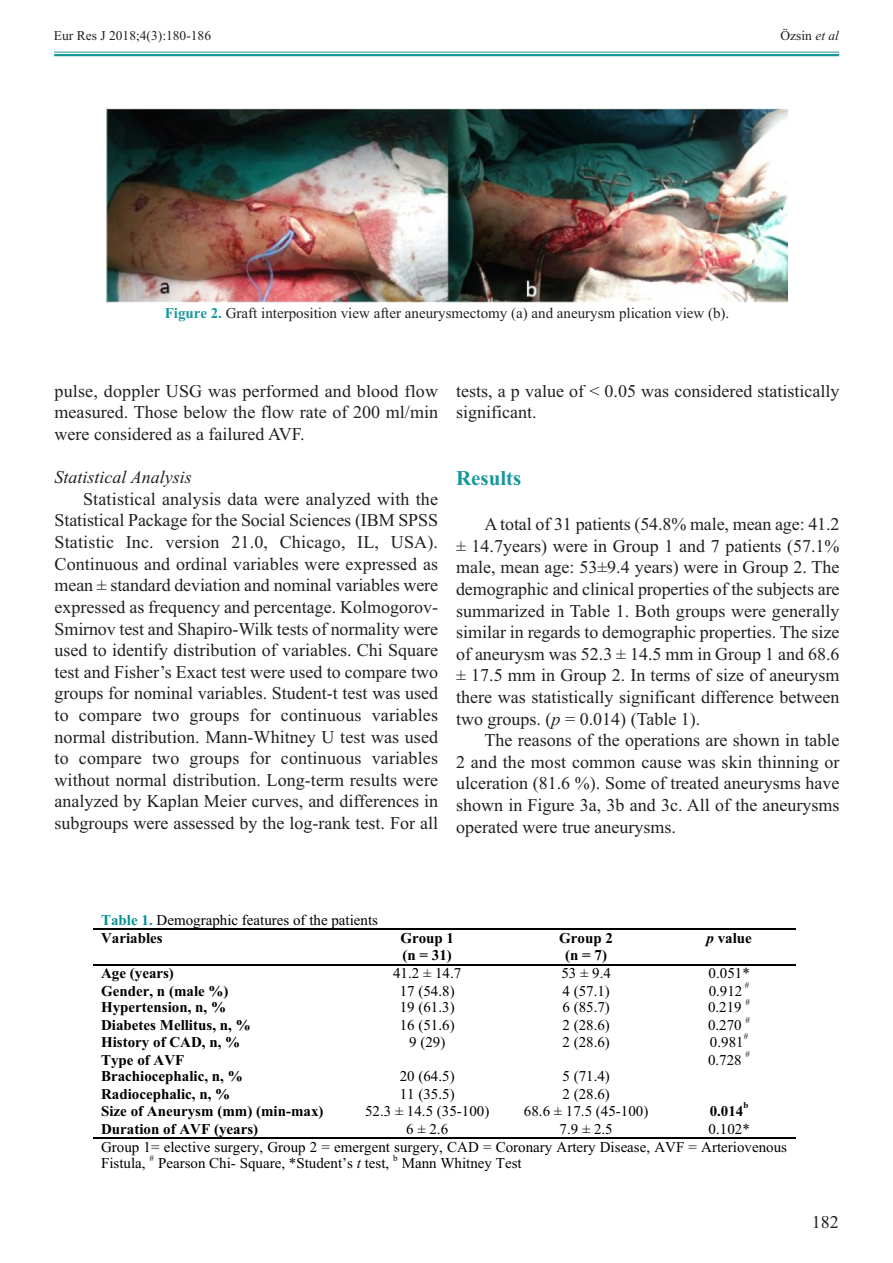
<style>
.page{position:relative;width:893px;height:1263px;background:#fff}
.page>*{position:absolute;margin:0;border:0;box-sizing:border-box;transform-origin:0 0}
.t1{font:700 21px "Times New Roman";color:#18979e}
.t2{font:18px/21.6px "Times New Roman";color:#231f20;text-align:justify}
.t3{font:italic 18px "Times New Roman";color:#231f20}
.t4{font:15px/18px "Times New Roman";color:#000}
.t5{font:700 15px/16.5px "Times New Roman";color:#000}
.t6{font:15px "Times New Roman";color:#231f20}
.t7{font:13.5px "Times New Roman";color:#231f20}
.t8{font:9px "Times New Roman";color:#000}
.t9{font:700 9px "Times New Roman";color:#000}
.s1{font-style:italic}
.s2{font-weight:700;color:#18979e}
.s3{font-weight:700;color:#009193}
.s4{font-weight:700}
</style>
<div class="page">
<hr style="left:54px;top:52px;width:785px;height:1px;background:#18979e">
<hr style="left:54px;top:54px;width:785px;height:2px;background:#18979e">
<img style="left:106px;top:108px;width:682px;height:195px">
<hr style="left:94px;top:928px;width:253px;height:2px;background:#000">
<hr style="left:349px;top:928px;width:159px;height:2px;background:#000">
<hr style="left:509px;top:928px;width:155px;height:2px;background:#000">
<hr style="left:665px;top:928px;width:131px;height:2px;background:#000">
<hr style="left:94px;top:964px;width:253px;height:2px;background:#000">
<hr style="left:349px;top:964px;width:159px;height:2px;background:#000">
<hr style="left:509px;top:964px;width:155px;height:2px;background:#000">
<hr style="left:665px;top:964px;width:131px;height:2px;background:#000">
<hr style="left:94px;top:1137px;width:253px;height:1px;background:#000">
<hr style="left:349px;top:1137px;width:159px;height:1px;background:#000">
<hr style="left:509px;top:1137px;width:155px;height:1px;background:#000">
<hr style="left:665px;top:1137px;width:131px;height:1px;background:#000">
<p class="t7" style="left:54px;top:27px;width:159px">Eur Res J 2018;4(3):180-186</p>
<p class="t7" style="left:780px;top:27px;width:60px">Özsin <span class="s1">et al</span></p>
<p class="t6" style="left:165px;top:304px;width:566px"><span class="s2">Figure 2.</span> Graft interposition view after aneurysmectomy (a) and aneurysm plication view (b).</p>
<p class="t2" style="left:55px;top:380px;width:385px">pulse, doppler USG was performed and blood flow measured. Those below the flow rate of 200 ml/min were considered as a failured AVF.</p>
<p class="t3" style="left:55px;top:467px;width:139px">Statistical Analysis</p>
<p class="t2" style="left:55px;top:488px;width:385px;text-indent:29px">Statistical analysis data were analyzed with the Statistical Package for the Social Sciences (IBM SPSS Statistic Inc. version 21.0, Chicago, IL, USA).<br>Continuous and ordinal variables were expressed as mean ± standard deviation and nominal variables were expressed as frequency and percentage. Kolmogorov-Smirnov test and Shapiro-Wilk tests of normality were used to identify distribution of variables. Chi Square test and Fisher’s Exact test were used to compare two groups for nominal variables. Student-t test was used to compare two groups for continuous variables normal distribution. Mann-Whitney U test was used to compare two groups for continuous variables without normal distribution. Long-term results were analyzed by Kaplan Meier curves, and differences in subgroups were assessed by the log-rank test. For all</p>
<p class="t2" style="left:456px;top:380px;width:385px">tests, a p value of &lt; 0.05 was considered statistically significant.</p>
<p class="t1" style="left:456px;top:465px;width:67px">Results</p>
<p class="t2" style="left:456px;top:513px;width:385px;text-indent:29px">A total of 31 patients (54.8% male, mean age: 41.2 ± 14.7years) were in Group 1 and 7 patients (57.1% male, mean age: 53±9.4 years) were in Group 2. The demographic and clinical properties of the subjects are summarized in Table 1. Both groups were generally similar in regards to demographic properties. The size of aneurysm was 52.3 ± 14.5 mm in Group 1 and 68.6 ± 17.5 mm in Group 2. In terms of size of aneurysm there was statistically significant difference between two groups. (<span class="s1">p</span> = 0.014) (Table 1).</p>
<p class="t2" style="left:456px;top:729px;width:385px;text-indent:29px">The reasons of the operations are shown in table 2 and the most common cause was skin thinning or ulceration (81.6 %). Some of treated aneurysms have shown in Figure 3a, 3b and 3c. All of the aneurysms operated were true aneurysms.</p>
<p class="t4" style="left:101px;top:911px;width:278px"><span class="s3">Table 1.</span> Demographic features of the patients<br><span class="s4">Variables</span></p>
<p class="t5" style="left:400px;top:930px;width:55px">Group 1 (n = 31)</p>
<p class="t5" style="left:559px;top:930px;width:55px;text-align:center">Group 2 (n = 7)</p>
<p class="t5" style="left:706px;top:930px;width:47px"><span class="s1">p</span> value</p>
<p class="t5" style="left:101px;top:964px;width:74px">Age (years)</p>
<p class="t4" style="left:393px;top:963px;width:70px">41.2 ± 14.7</p>
<p class="t4" style="left:561px;top:963px;width:51px">53 ± 9.4</p>
<p class="t4" style="left:709px;top:963px;width:43px">0.051*</p>
<p class="t5" style="left:101px;top:982px;width:129px">Gender, n (male %)</p>
<p class="t4" style="left:400px;top:981px;width:56px">17 (54.8)</p>
<p class="t4" style="left:562px;top:981px;width:49px">4 (57.1)</p>
<p class="t4" style="left:709px;top:981px;width:35px">0.912</p>
<p class="t8" style="left:745px;top:979px;width:6px">#</p>
<p class="t8" style="left:745px;top:996px;width:6px">#</p>
<p class="t5" style="left:101px;top:999px;width:127px">Hypertension, n, %</p>
<p class="t4" style="left:400px;top:998px;width:56px">19 (61.3)</p>
<p class="t4" style="left:562px;top:998px;width:49px">6 (85.7)</p>
<p class="t4" style="left:708px;top:998px;width:35px">0.219</p>
<p class="t8" style="left:745px;top:1014px;width:6px">#</p>
<p class="t5" style="left:101px;top:1017px;width:151px">Diabetes Mellitus, n, %</p>
<p class="t4" style="left:400px;top:1016px;width:56px">16 (51.6)</p>
<p class="t4" style="left:562px;top:1016px;width:49px">2 (28.6)</p>
<p class="t4" style="left:708px;top:1016px;width:35px">0.270</p>
<p class="t8" style="left:744px;top:1030px;width:6px">#</p>
<p class="t5" style="left:101px;top:1033px;width:141px">History of CAD, n, %</p>
<p class="t4" style="left:409px;top:1032px;width:38px">9 (29)</p>
<p class="t4" style="left:562px;top:1032px;width:49px">2 (28.6)</p>
<p class="t4" style="left:710px;top:1032px;width:35px">0.981</p>
<p class="t8" style="left:745px;top:1048px;width:6px">#</p>
<p class="t5" style="left:101px;top:1051px;width:85px">Type of AVF</p>
<p class="t4" style="left:708px;top:1050px;width:35px">0.728</p>
<p class="t5" style="left:101px;top:1068px;width:143px">Brachiocephalic, n, %</p>
<p class="t4" style="left:400px;top:1067px;width:56px">20 (64.5)</p>
<p class="t4" style="left:562px;top:1067px;width:49px">5 (71.4)</p>
<p class="t5" style="left:101px;top:1086px;width:131px">Radiocephalic, n, %</p>
<p class="t4" style="left:400px;top:1085px;width:56px">11 (35.5)</p>
<p class="t4" style="left:562px;top:1085px;width:49px">2 (28.6)</p>
<p class="t5" style="left:101px;top:1102px;width:224px">Size of Aneurysm (mm) (min-max)</p>
<p class="t4" style="left:365px;top:1101px;width:126px">52.3 ± 14.5 (35-100)</p>
<p class="t4" style="left:524px;top:1101px;width:126px">68.6 ± 17.5 (45-100)</p>
<p class="t5" style="left:710px;top:1102px;width:35px">0.014</p>
<p class="t9" style="left:743px;top:1099px;width:7px">b</p>
<p class="t4" style="left:101px;top:1119px;width:687px;text-indent:607px">0.102*<br>Group 1= elective surgery, Group 2 = emergent surgery, CAD = Coronary Artery Disease, AVF = Arteriovenous</p>
<p class="t4" style="left:101px;top:1154px;width:46px">Fistula,</p>
<p class="t5" style="left:101px;top:1120px;width:159px">Duration of AVF (years)</p>
<p class="t4" style="left:406px;top:1119px;width:43px">6 ± 2.6</p>
<p class="t4" style="left:560px;top:1119px;width:55px">7.9 ± 2.5</p>
<p class="t8" style="left:393px;top:1152px;width:6px">b</p>
<p class="t8" style="left:149px;top:1152px;width:6px">#</p>
<p class="t4" style="left:158px;top:1154px;width:233px">Pearson Chi- Square, *Student’s <span class="s1">t</span> test,</p>
<p class="t4" style="left:402px;top:1154px;width:121px">Mann Whitney Test</p>
<p class="t2" style="left:812px;top:1211px;width:28px">182</p>
</div>
